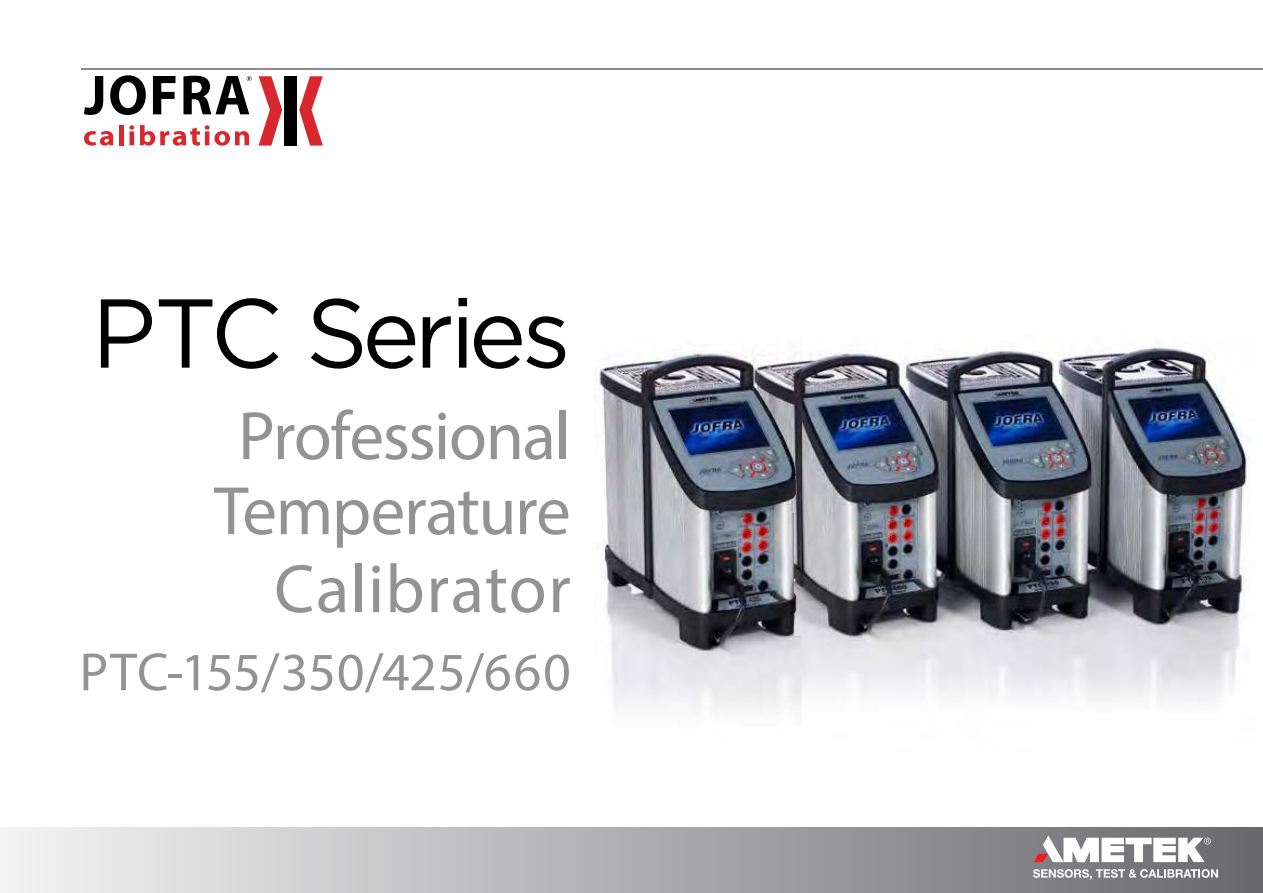
<style>
.page{position:relative;width:1263px;height:893px;background:#fff}
.page>*{position:absolute;margin:0;border:0;box-sizing:border-box;transform-origin:0 0}
.t1{font:97.5px "Gotham";letter-spacing:-.06em;color:#000}
.t2{font:69px/76.5px "Myriad Pro";letter-spacing:-.015em;color:#939396;text-align:right}
.t3{font:54px "Myriad Pro";letter-spacing:.01em;color:#939396}
</style>
<div class="page">
<img style="left:802px;top:344px;width:448px;height:357px">
<img style="left:599px;top:352px;width:203px;height:360px">
<div style="left:0;top:827px;width:1263px;height:66px;background:linear-gradient(to right,#f4f3f4,#69696d)"></div>
<hr style="left:81px;top:68px;width:1182px;height:2px;background:#65656a">
<svg style="left:84px;top:76px;width:19px;height:39px"></svg>
<svg style="left:110px;top:75px;width:36px;height:40px"></svg>
<svg style="left:153px;top:76px;width:23px;height:38px"></svg>
<svg style="left:84px;top:131px;width:29px;height:15px"></svg>
<div style="left:119px;top:125px;width:5px;height:20px;background:#d9272e"></div>
<svg style="left:129px;top:125px;width:5px;height:20px"></svg>
<svg style="left:140px;top:125px;width:109px;height:21px"></svg>
<div style="left:285px;top:76px;width:12px;height:70px;background:#000"></div>
<svg style="left:259px;top:76px;width:23px;height:70px"></svg>
<svg style="left:299px;top:76px;width:24px;height:70px"></svg>
<svg style="left:183px;top:76px;width:69px;height:38px"></svg>
<svg style="left:1033px;top:869px;width:185px;height:10px"></svg>
<svg style="left:1034px;top:835px;width:177px;height:27px"></svg>
<h1 class="t1" style="left:91px;top:271px;width:481px">PTC Series</h1>
<p class="t2" style="left:214px;top:397px;width:358px">Professional<br>Temperature<br>Calibrator</p>
<p class="t3" style="left:79px;top:639px;width:493px">PTC-155/350/425/660</p>
</div>
